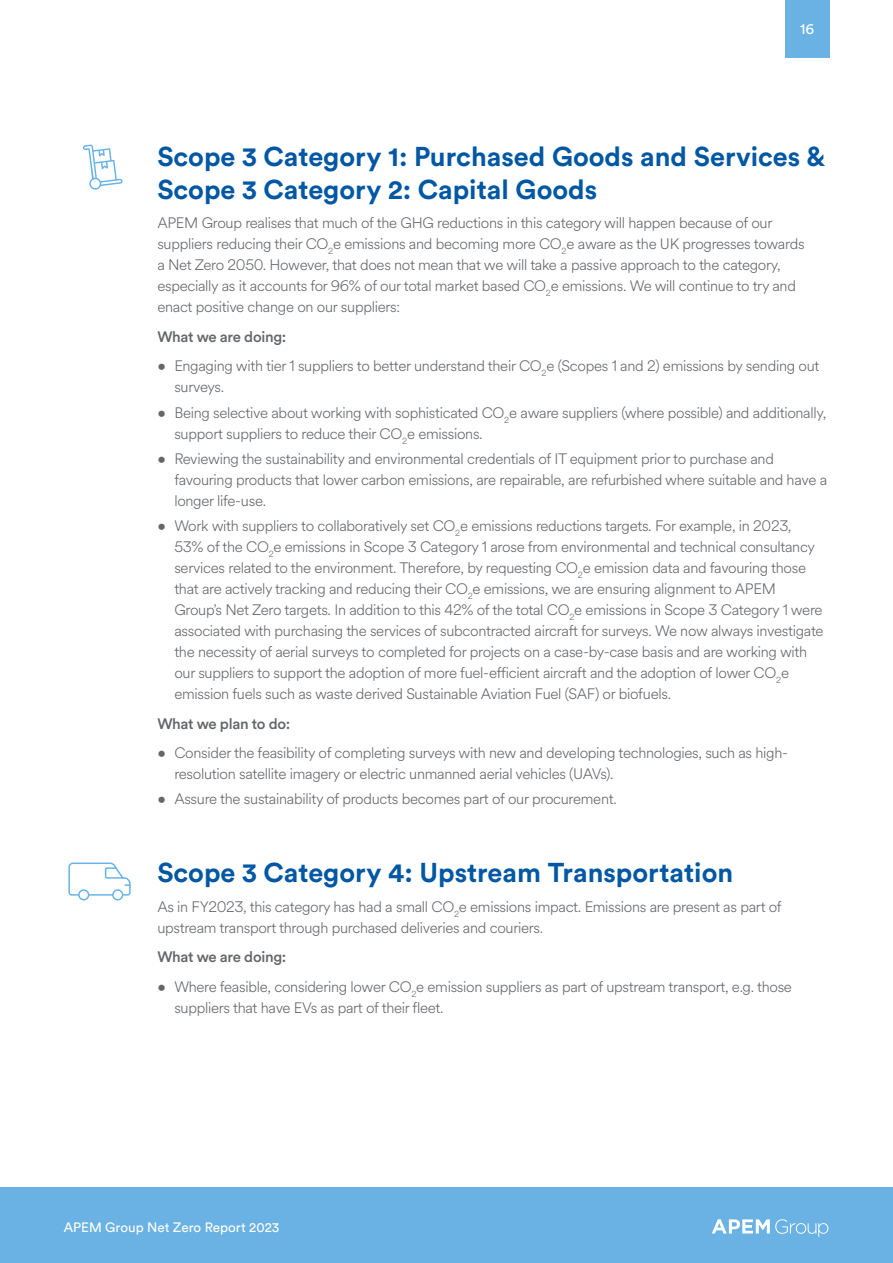
<style>
.page{position:relative;width:893px;height:1263px;background:#fff}
.page>*{position:absolute;margin:0;border:0;box-sizing:border-box;transform-origin:0 0}
.heading{font:700 27px/32.4px "Circular Std";color:#0057a3}
.body_copy{font:300 15px/21px "Circular Spotify Text";letter-spacing:-.02em;color:#63666a}
.heading-2{font:500 15px "Circular Std";letter-spacing:-.02em;color:#63666a}
.t1{font:15px "Circular Std";color:#fff}
.t2{font:13.5px "Circular Std";color:#fff}
</style>
<div class="page">
<div style="left:785px;top:0;width:44px;height:58px;background:#6ab2e3"></div>
<div style="left:0;top:1188px;width:893px;height:75px;background:#6ab2e3"></div>
<svg style="left:712px;top:1219px;width:116px;height:18px"></svg>
<svg style="left:83px;top:144px;width:40px;height:46px"></svg>
<svg style="left:68px;top:862px;width:63px;height:39px"></svg>
<p class="t1" style="left:800px;top:20px;width:16px">16</p>
<p class="heading" style="left:157px;top:140px;width:669px">Scope 3 Category 1: Purchased Goods and Services &amp;<br>Scope 3 Category 2: Capital Goods</p>
<p class="body_copy" style="left:157px;top:213px;width:649px">APEM Group realises that much of the GHG reductions in this category will happen because of our suppliers reducing their CO<sub>2</sub>e emissions and becoming more CO<sub>2</sub>e aware as the UK progresses towards a Net Zero 2050. However, that does not mean that we will take a passive approach to the category, especially as it accounts for 96% of our total market based CO<sub>2</sub>e emissions. We will continue to try and enact positive change on our suppliers:</p>
<p class="heading-2" style="left:157px;top:327px;width:131px">What we are doing:</p>
<p class="body_copy" style="left:174px;top:356px;width:647px;text-indent:-17px">• Engaging with tier 1 suppliers to better understand their CO<sub>2</sub>e (Scopes 1 and 2) emissions by sending out surveys.</p>
<p class="body_copy" style="left:174px;top:402px;width:654px;text-indent:-17px">• Being selective about working with sophisticated CO<sub>2</sub>e aware suppliers (where possible) and additionally, support suppliers to reduce their CO<sub>2</sub>e emissions.</p>
<p class="body_copy" style="left:174px;top:448px;width:654px;text-indent:-17px">• Reviewing the sustainability and environmental credentials of IT equipment prior to purchase and favouring products that lower carbon emissions, are repairable, are refurbished where suitable and have a longer life-use.</p>
<p class="body_copy" style="left:174px;top:516px;width:651px;text-indent:-17px">• Work with suppliers to collaboratively set CO<sub>2</sub>e emissions reductions targets. For example, in 2023, 53% of the CO<sub>2</sub>e emissions in Scope 3 Category 1 arose from environmental and technical consultancy services related to the environment. Therefore, by requesting CO<sub>2</sub>e emission data and favouring those that are actively tracking and reducing their CO<sub>2</sub>e emissions, we are ensuring alignment to APEM Group’s Net Zero targets. In addition to this 42% of the total CO<sub>2</sub>e emissions in Scope 3 Category 1 were associated with purchasing the services of subcontracted aircraft for surveys. We now always investigate the necessity of aerial surveys to completed for projects on a case-by-case basis and are working with our suppliers to support the adoption of more fuel-efficient aircraft and the adoption of lower CO<sub>2</sub>e emission fuels such as waste derived Sustainable Aviation Fuel (SAF) or biofuels.</p>
<p class="heading-2" style="left:157px;top:714px;width:134px">What we plan to do:</p>
<p class="body_copy" style="left:174px;top:743px;width:615px;text-indent:-17px">• Consider the feasibility of completing surveys with new and developing technologies, such as high&shy;resolution satellite imagery or electric unmanned aerial vehicles (UAVs).</p>
<p class="body_copy" style="left:157px;top:789px;width:461px">• Assure the sustainability of products becomes part of our procurement.</p>
<p class="heading" style="left:157px;top:856px;width:577px">Scope 3 Category 4: Upstream Transportation</p>
<p class="body_copy" style="left:157px;top:896px;width:626px">As in FY2023, this category has had a small CO<sub>2</sub>e emissions impact. Emissions are present as part of upstream transport through purchased deliveries and couriers.</p>
<p class="heading-2" style="left:157px;top:947px;width:131px">What we are doing:</p>
<p class="body_copy" style="left:174px;top:976px;width:619px;text-indent:-17px">• Where feasible, considering lower CO<sub>2</sub>e emission suppliers as part of upstream transport, e.g. those suppliers that have EVs as part of their fleet.</p>
<p class="t2" style="left:64px;top:1219px;width:217px">APEM Group Net Zero Report 2023</p>
</div>
